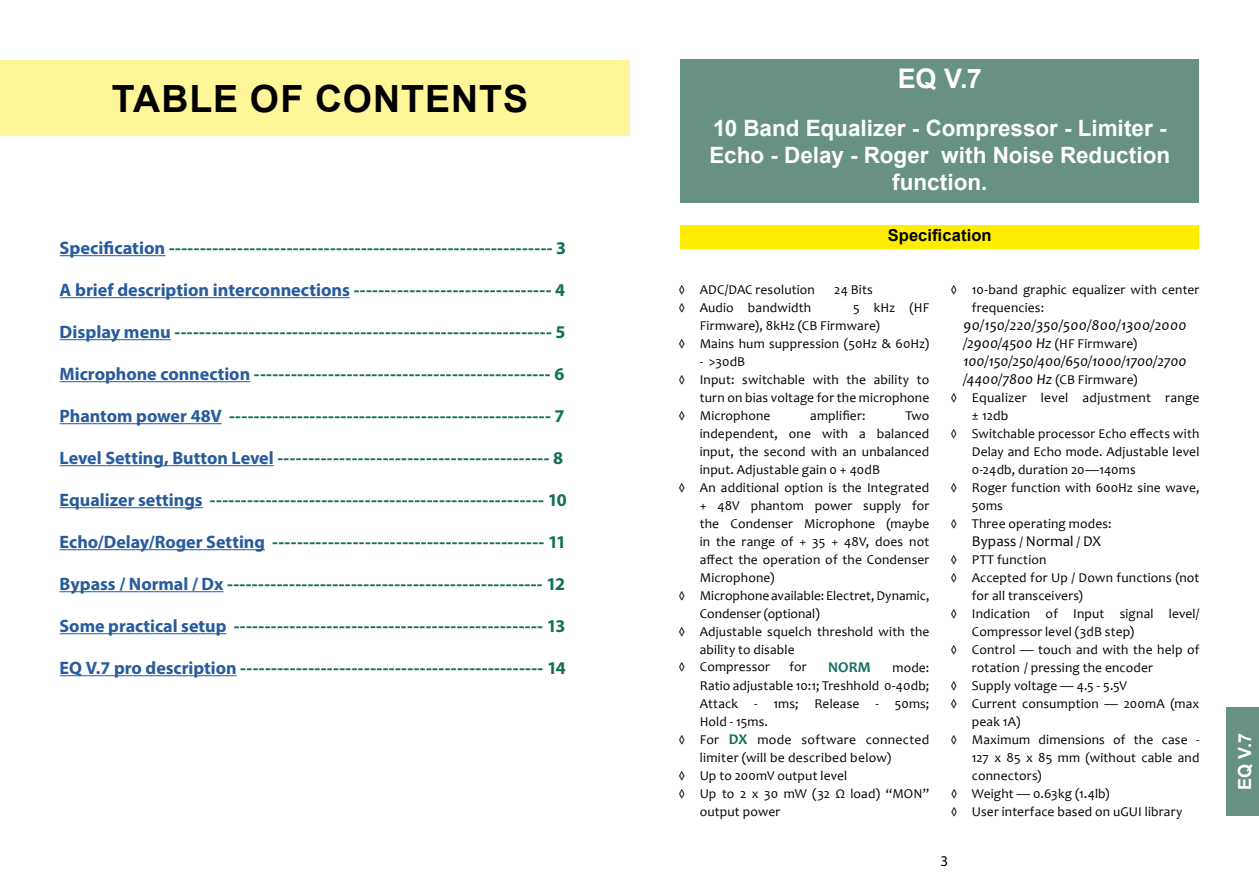
<style>
.page{position:relative;width:1259px;height:893px;background:#fff}
.page>*{position:absolute;margin:0;border:0;box-sizing:border-box;transform-origin:0 0}
.t1{font:700 37.5px "Arial";letter-spacing:.025em;color:#000}
.t2{font:700 27px "Arial";color:#fff}
.t3{font:700 22.5px/27px "Arial";color:#fff;text-align:center}
.t4{font:700 18px "Myriad Pro";color:#136e5b}
.t5{font:700 18px "Myriad Pro";color:#275b9b}
.t6{font:700 18px "Arial";color:#fff}
.t7{font:700 16.5px "Arial";letter-spacing:.005em;color:#000}
.t8{font:italic 15px/18px "Candara";color:#000}
.t9{font:15px "Candara";letter-spacing:.005em;color:#000}
.t10{font:700 15px "Candara";color:#136e5b}
.t11{font:15px "Myriad Pro";color:#000}
.t12{font:13.5px/18px "Candara";letter-spacing:.01em;color:#000}
.s1{color:#275b9b}
.s2{color:#136e5b}
.s3{font-weight:700;font-size:15px;color:#136e5b}
.s4{font-style:normal;font-size:13.5px}
.s5{font-size:13.5px}
</style>
<div class="page">
<div style="left:1226px;top:707px;width:33px;height:109px;background:#679183"></div>
<div style="left:0;top:60px;width:629px;height:76px;background:#fff599"></div>
<hr style="left:60px;top:255px;width:105px;height:1px;background:#275b9b">
<hr style="left:60px;top:297px;width:290px;height:1px;background:#275b9b">
<hr style="left:60px;top:339px;width:111px;height:1px;background:#275b9b">
<hr style="left:60px;top:381px;width:190px;height:1px;background:#275b9b">
<hr style="left:60px;top:423px;width:162px;height:1px;background:#275b9b">
<hr style="left:60px;top:465px;width:214px;height:1px;background:#275b9b">
<hr style="left:60px;top:507px;width:143px;height:1px;background:#275b9b">
<hr style="left:60px;top:549px;width:205px;height:1px;background:#275b9b">
<hr style="left:60px;top:591px;width:163px;height:1px;background:#275b9b">
<hr style="left:60px;top:633px;width:166px;height:1px;background:#275b9b">
<hr style="left:60px;top:675px;width:177px;height:1px;background:#275b9b">
<div style="left:680px;top:59px;width:519px;height:43px;background:#679183"></div>
<div style="left:680px;top:85px;width:519px;height:37px;background:#679183"></div>
<div style="left:680px;top:111px;width:519px;height:92px;background:#679183"></div>
<div style="left:680px;top:225px;width:519px;height:24px;background:#fe0"></div>
<h1 class="t1" style="left:112px;top:72px;width:418px">TABLE OF CONTENTS</h1>
<h3 class="t4" style="left:60px;top:236px;width:508px"><span class="s1">Specification</span> -------------------------------------------------------------- 3</h3>
<h3 class="t5" style="left:60px;top:278px;width:507px">A brief description interconnections <span class="s2">-------------------------------- 4</span></h3>
<h3 class="t4" style="left:60px;top:320px;width:507px"><span class="s1">Display menu</span> ------------------------------------------------------------- 5</h3>
<h3 class="t4" style="left:60px;top:362px;width:506px"><span class="s1">Microphone connection</span> ------------------------------------------------ 6</h3>
<h3 class="t4" style="left:60px;top:404px;width:506px"><span class="s1">Phantom power 48V</span> ---------------------------------------------------- 7</h3>
<h3 class="t4" style="left:60px;top:446px;width:505px"><span class="s1">Level Setting, Button Level</span> -------------------------------------------- 8</h3>
<h3 class="t4" style="left:60px;top:488px;width:509px"><span class="s1">Equalizer settings</span> ------------------------------------------------------ 10</h3>
<h3 class="t4" style="left:60px;top:530px;width:508px"><span class="s1">Echo/Delay/Roger Setting</span> -------------------------------------------- 11</h3>
<h3 class="t4" style="left:60px;top:572px;width:507px"><span class="s1">Bypass / Normal / Dx</span> --------------------------------------------------- 12</h3>
<h3 class="t4" style="left:60px;top:614px;width:507px"><span class="s1">Some practical setup</span> -------------------------------------------------- 13</h3>
<h3 class="t4" style="left:60px;top:656px;width:508px"><span class="s1">EQ V.7 pro description</span> ------------------------------------------------- 14</h3>
<h2 class="t2" style="left:898px;top:59px;width:85px">EQ V.7</h2>
<h3 class="t3" style="left:709px;top:114px;width:462px">10 Band Equalizer - Compressor - Limiter -<br>Echo - Delay - Roger with Noise Reduction function.</h3>
<p class="t7" style="left:887px;top:224px;width:105px">Specification</p>
<p class="t12" style="left:678px;top:280px;width:138px">◊ ADC/DAC resolution</p>
<p class="t12" style="left:834px;top:280px;width:40px">24 Bits</p>
<p class="t12" style="left:678px;top:298px;width:134px">◊ Audio bandwidth</p>
<p class="t12" style="left:853px;top:298px;width:78px">5 kHz (HF</p>
<p class="t12" style="left:699px;top:316px;width:182px">Firmware), 8kHz (CB Firmware)</p>
<p class="t12" style="left:678px;top:334px;width:252px">◊ Mains hum suppression (50Hz &amp; 60Hz)</p>
<p class="t12" style="left:699px;top:352px;width:47px">- &gt;30dB</p>
<p class="t12" style="left:678px;top:370px;width:252px">◊ Input: switchable with the ability to</p>
<p class="t12" style="left:699px;top:388px;width:231px">turn on bias voltage for the microphone</p>
<p class="t12" style="left:678px;top:406px;width:94px">◊ Microphone</p>
<p class="t12" style="left:810px;top:406px;width:57px">amplifier:</p>
<p class="t12" style="left:905px;top:406px;width:26px">Two</p>
<p class="t12" style="left:699px;top:424px;width:231px">independent, one with a balanced</p>
<p class="t12" style="left:699px;top:442px;width:231px">input, the second with an unbalanced</p>
<p class="t12" style="left:699px;top:460px;width:182px">input. Adjustable gain 0 + 40dB</p>
<p class="t12" style="left:678px;top:478px;width:252px">◊ An additional option is the Integrated</p>
<p class="t12" style="left:699px;top:496px;width:231px">+ 48V phantom power supply for</p>
<p class="t12" style="left:699px;top:514px;width:231px">the Condenser Microphone (maybe</p>
<p class="t12" style="left:699px;top:532px;width:231px">in the range of + 35 + 48V, does not</p>
<p class="t12" style="left:700px;top:550px;width:231px">affect the operation of the Condenser</p>
<p class="t12" style="left:700px;top:568px;width:76px">Microphone)</p>
<p class="t12" style="left:678px;top:586px;width:252px">◊ Microphone available: Electret,Dynamic,</p>
<p class="t12" style="left:700px;top:604px;width:122px">Condenser (optional)</p>
<p class="t12" style="left:678px;top:622px;width:252px">◊ Adjustable squelch threshold with the</p>
<p class="t12" style="left:700px;top:640px;width:96px">ability to disable</p>
<p class="t12" style="left:678px;top:658px;width:93px">◊ Compressor</p>
<p class="t12" style="left:789px;top:658px;width:19px">for</p>
<p class="t10" style="left:828px;top:657px;width:44px">NORM</p>
<p class="t12" style="left:892px;top:658px;width:38px">mode:</p>
<p class="t12" style="left:699px;top:676px;width:231px">Ratio adjustable 10:1; Treshhold 0-40db;</p>
<p class="t12" style="left:699px;top:694px;width:231px">Attack - 1ms; Release - 50ms;</p>
<p class="t12" style="left:699px;top:712px;width:70px">Hold - 15ms.</p>
<p class="t12" style="left:678px;top:730px;width:252px">◊ For <span class="s3">DX</span> mode software connected</p>
<p class="t12" style="left:699px;top:748px;width:193px">limiter (will be described below)</p>
<p class="t12" style="left:678px;top:766px;width:170px">◊ Up to 200mV output level</p>
<p class="t12" style="left:678px;top:784px;width:252px">◊ Up to 2 x 30 mW (32 Ω load) “MON”</p>
<p class="t12" style="left:699px;top:802px;width:82px">output power</p>
<p class="t12" style="left:972px;top:280px;width:229px;text-indent:-21px">◊ 10-band graphic equalizer with center frequencies:</p>
<p class="t8" style="left:963px;top:316px;width:225px">90/150/220/350/500/800/1300/2000 /2900/4500 Hz <span class="s4">(HF Firmware)<br></span>100/150/250/400/650/1000/1700/2700 /4400/7800 Hz <span class="s4">(CB Firmware)</span></p>
<p class="t12" style="left:950px;top:388px;width:250px">◊ Equalizer level adjustment range</p>
<p class="t12" style="left:972px;top:406px;width:38px">± 12db</p>
<p class="t12" style="left:950px;top:424px;width:250px">◊ Switchable processor Echo effects with</p>
<p class="t12" style="left:972px;top:442px;width:229px">Delay and Echo mode. Adjustable level</p>
<p class="t12" style="left:972px;top:460px;width:165px">0-24db, duration 20—140ms</p>
<p class="t12" style="left:950px;top:478px;width:250px">◊ Roger function with 600Hz sine wave,</p>
<p class="t12" style="left:972px;top:496px;width:33px">50ms</p>
<p class="t12" style="left:950px;top:514px;width:162px">◊ Three operating modes:</p>
<p class="t9" style="left:972px;top:531px;width:130px">Bypass <span class="s5">/</span> Normal <span class="s5">/</span> DX</p>
<p class="t12" style="left:950px;top:550px;width:97px">◊ PTT function</p>
<p class="t12" style="left:950px;top:568px;width:250px">◊ Accepted for Up / Down functions (not</p>
<p class="t12" style="left:972px;top:586px;width:113px">for all transceivers)</p>
<p class="t12" style="left:950px;top:604px;width:250px">◊ Indication of Input signal level/</p>
<p class="t12" style="left:972px;top:622px;width:164px">Compressor level (3dB step)</p>
<p class="t12" style="left:950px;top:640px;width:250px">◊ Control — touch and with the help of</p>
<p class="t12" style="left:972px;top:658px;width:183px">rotation / pressing the encoder</p>
<p class="t12" style="left:950px;top:676px;width:178px">◊ Supply voltage — 4.5 - 5.5V</p>
<p class="t12" style="left:950px;top:694px;width:250px">◊ Current consumption — 200mA (max</p>
<p class="t12" style="left:972px;top:712px;width:50px">peak 1A)</p>
<p class="t12" style="left:950px;top:730px;width:250px">◊ Maximum dimensions of the case -</p>
<p class="t12" style="left:972px;top:748px;width:229px">127 x 85 x 85 mm (without cable and</p>
<p class="t12" style="left:972px;top:766px;width:71px">connectors)</p>
<p class="t12" style="left:950px;top:784px;width:160px">◊ Weight — 0.63kg (1.4lb)</p>
<p class="t12" style="left:950px;top:802px;width:233px">◊ User interface based on uGUI library</p>
<p class="t11" style="left:940px;top:852px;width:9px">3</p>
<h3 class="t6" style="left:1232px;top:790px;width:58px;rotate:-90deg">EQ V.7</h3>
</div>
